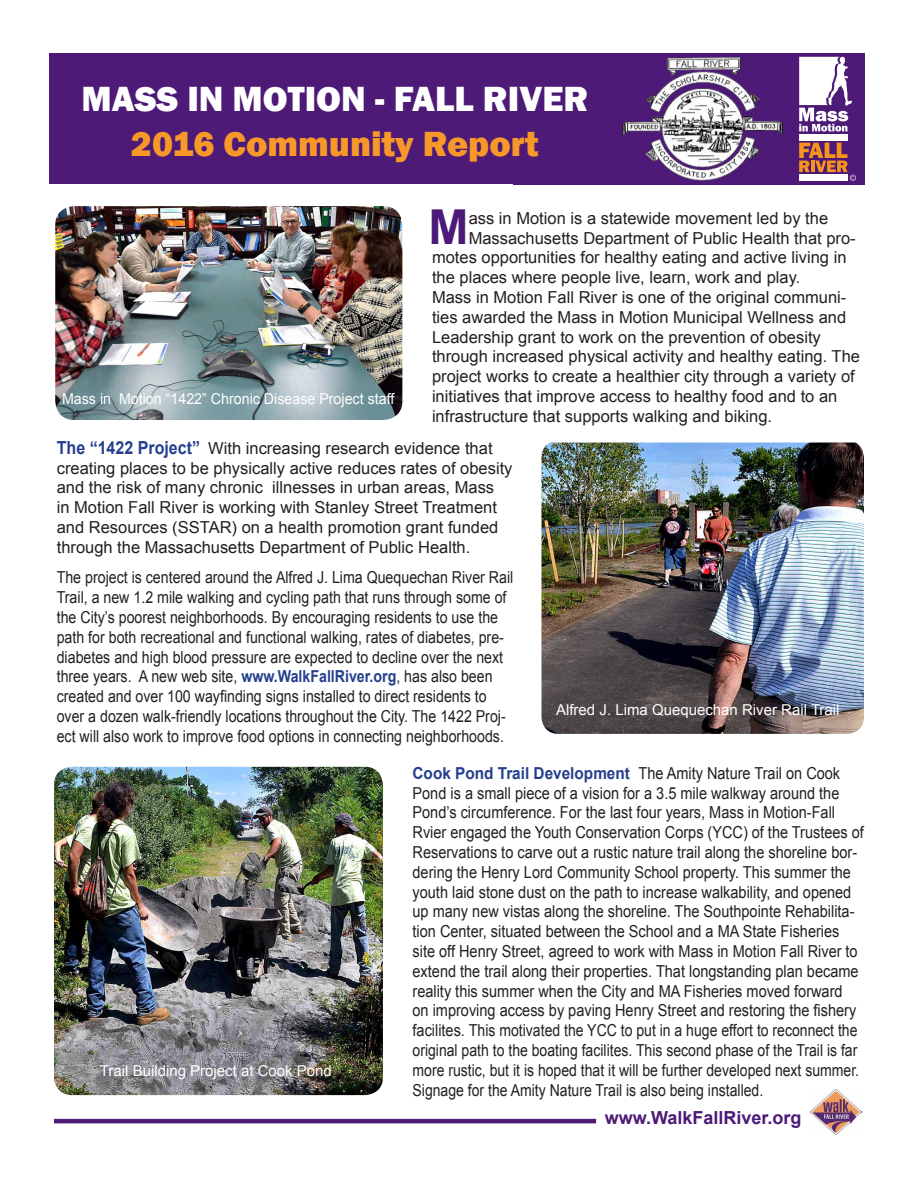
<style>
.page{position:relative;width:918px;height:1188px;background:#fff}
.page>*{position:absolute;margin:0;border:0;box-sizing:border-box;transform-origin:0 0}
.t1{font:700 48.15px "Arial";color:#4d1a77}
.t2{font:800 36px "Franklin Gothic";color:#fff}
.t3{font:800 36px "Franklin Gothic";color:#f89829}
.t4{font:700 18px "Arial";color:#4d1a77}
.t5{font:16.5px/19.8px "Arial";color:#231f20;scale:.88 1}
.t6{font:16.5px/19.8px "Arial";color:#231f20}
.t7{font:16.5px/19.8px "Arial";color:#231f20;scale:.86 1}
.t8{font:15px "Arial";color:#fff}
.t9{font:15px "Arial";color:#fff;scale:.95 1}
.s1{font-weight:700;font-size:18px;color:#253f8e}
.s2{font-weight:700;color:#253f8e}
</style>
<div class="page">
<img style="left:620px;top:54px;width:244px;height:130px">
<div style="left:799px;top:134px;width:48px;height:6px;background:#fff"></div>
<svg style="left:799px;top:56px;width:53px;height:76px"></svg>
<svg style="left:799px;top:143px;width:57px;height:38px"></svg>
<div style="left:50px;top:54px;width:570px;height:130px;background:#4d1a77"></div>
<img style="left:55px;top:206px;width:347px;height:214px">
<img style="left:541px;top:443px;width:323px;height:291px">
<img style="left:811px;top:1089px;width:51px;height:45px">
<hr style="left:54px;top:1119px;width:542px;height:4px;background:#4d1a77">
<img style="left:54px;top:767px;width:329px;height:328px">
<p class="t2" style="left:81px;top:76px;width:508px">MASS IN MOTION - FALL RIVER</p>
<p class="t3" style="left:131px;top:121px;width:409px">2016 Community Report</p>
<p class="t1" style="left:429px;top:195px;width:42px">M</p>
<p class="t6" style="left:469px;top:208px;width:361px">ass in Motion is a statewide movement led by the</p>
<p class="t6" style="left:469px;top:228px;width:389px">Massachusetts Department of Public Health that pro-</p>
<p class="t6" style="left:432px;top:248px;width:416px">motes opportunities for healthy eating and active living in</p>
<p class="t6" style="left:432px;top:268px;width:370px">the places where people live, learn, work and play.</p>
<p class="t6" style="left:432px;top:288px;width:430px">Mass in Motion Fall River is one of the original communi&shy;ties awarded the Mass in Motion Municipal Wellness and Leadership grant to work on the prevention of obesity through increased physical activity and healthy eating. The project works to create a healthier city through a variety of initiatives that improve access to healthy food and to an infrastructure that supports walking and biking.</p>
<p class="t6" style="left:57px;top:438px;width:457px"><span class="s1">The “1422 Project”</span> With increasing research evidence that creating places to be physically active reduces rates of obesity and the risk of many chronic illnesses in urban areas, Mass<br>in Motion Fall River is working with Stanley Street Treatment and Resources (SSTAR) on a health promotion grant funded through the Massachusetts Department of Public Health.</p>
<p class="t7" style="left:57px;top:568px;width:532px">The project is centered around the Alfred J. Lima Quequechan River Rail Trail, a new 1.2 mile walking and cycling path that runs through some of the City’s poorest neighborhoods. By encouraging residents to use the path for both recreational and functional walking, rates of diabetes, pre&shy;diabetes and high blood pressure are expected to decline over the next three years. A new web site, <span class="s2">www.WalkFallRiver.org</span>, has also been created and over 100 wayfinding signs installed to direct residents to over a dozen walk-friendly locations throughout the City. The 1422 Proj&shy;ect will also work to improve food options in connecting neighborhoods.</p>
<p class="t9" style="left:62px;top:389px;width:351px">Mass in Motion “1422” Chronic Disease Project staff</p>
<p class="t8" style="left:556px;top:700px;width:285px">Alfred J. Lima Quequechan River Rail Trail</p>
<p class="t8" style="left:100px;top:1061px;width:234px">Trail Building Project at Cook Pond</p>
<p class="t5" style="left:413px;top:763px;width:514px"><span class="s2">Cook Pond Trail Development</span> The Amity Nature Trail on Cook Pond is a small piece of a vision for a 3.5 mile walkway around the Pond’s circumference. For the last four years, Mass in Motion-Fall Rvier engaged the Youth Conservation Corps (YCC) of the Trustees of Reservations to carve out a rustic nature trail along the shoreline bor&shy;dering the Henry Lord Community School property. This summer the youth laid stone dust on the path to increase walkability, and opened up many new vistas along the shoreline. The Southpointe Rehabilita&shy;tion Center, situated between the School and a MA State Fisheries site off Henry Street, agreed to work with Mass in Motion Fall River to extend the trail along their properties. That longstanding plan became reality this summer when the City and MA Fisheries moved forward<br>on improving access by paving Henry Street and restoring the fishery facilites. This motivated the YCC to put in a huge effort to reconnect the original path to the boating facilites. This second phase of the Trail is far more rustic, but it is hoped that it will be further developed next summer.<br>Signage for the Amity Nature Trail is also being installed.</p>
<p class="t4" style="left:605px;top:1106px;width:198px">www.WalkFallRiver.org</p>
</div>
